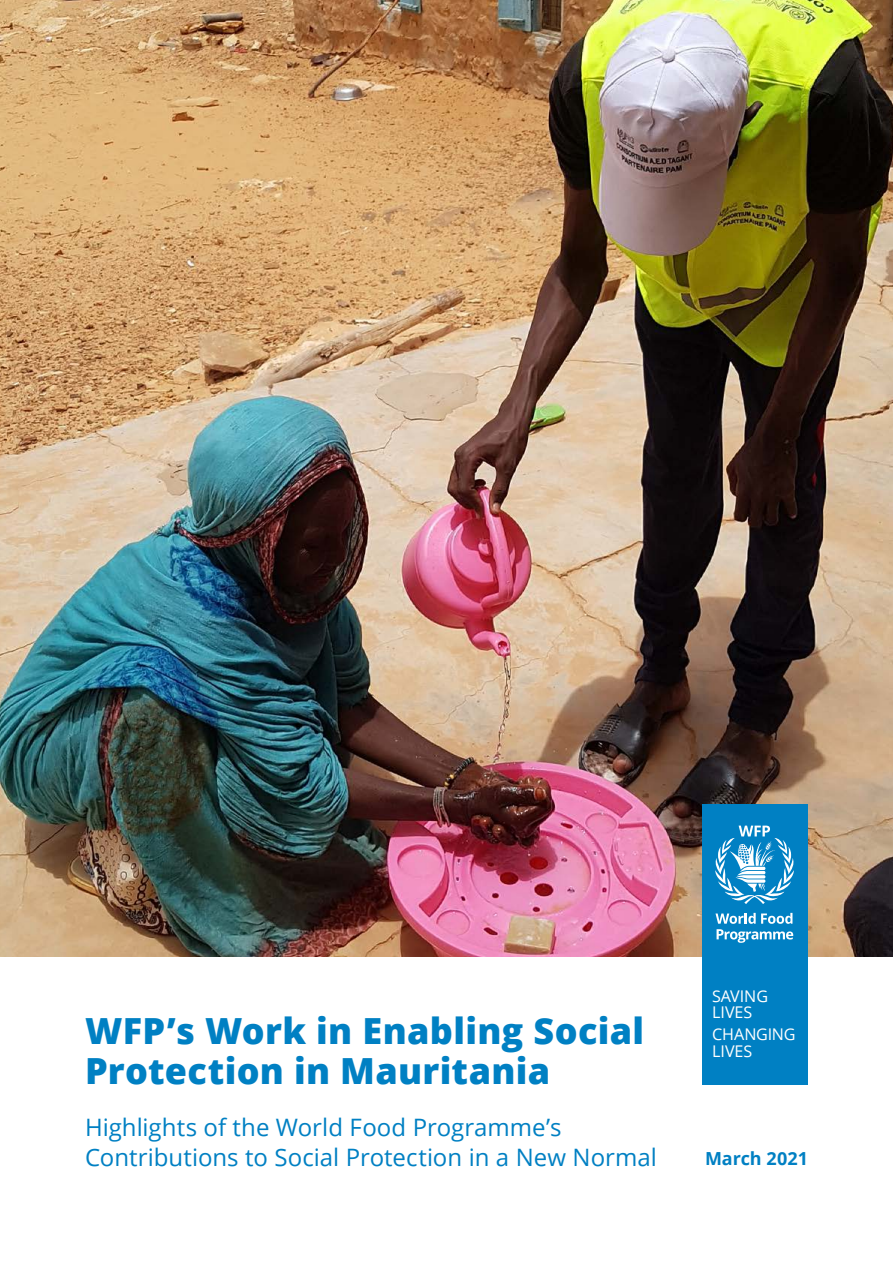
<style>
.page{position:relative;width:893px;height:1263px;background:#fff}
.page>*{position:absolute;margin:0;border:0;box-sizing:border-box;transform-origin:0 0}
.t1{font:800 36px "Open Sans";letter-spacing:.01em;color:#0080c3}
.t2{font:24px/30px "Open Sans";color:#0080c3}
.t3{font:700 18px "Open Sans";letter-spacing:-.005em;color:#0080c3}
.t4{font:16.2px/16.4px "Open Sans";color:#fff}
</style>
<div class="page">
<img style="left:0;top:0;width:893px;height:957px">
<div style="left:702px;top:804px;width:106px;height:280px;background:#0080c3"></div>
<svg style="left:715px;top:913px;width:78px;height:30px"></svg>
<svg style="left:715px;top:826px;width:79px;height:78px"></svg>
<svg style="left:774px;top:838px;width:9px;height:8px"></svg>
<h1 class="t1" style="left:85px;top:1003px;width:561px">WFP’s Work in Enabling Social</h1>
<h1 class="t1" style="left:85px;top:1044px;width:467px">Protection in Mauritania</h1>
<p class="t2" style="left:85px;top:1111px;width:573px">Highlights of the World Food Programme’s<br>Contributions to Social Protection in a New Normal</p>
<p class="t4" style="left:712px;top:988px;width:58px">SAVING<br>LIVES</p>
<p class="t4" style="left:712px;top:1026px;width:85px">CHANGING</p>
<p class="t4" style="left:712px;top:1042px;width:42px">LIVES</p>
<p class="t3" style="left:705px;top:1146px;width:104px">March 2021</p>
</div>
